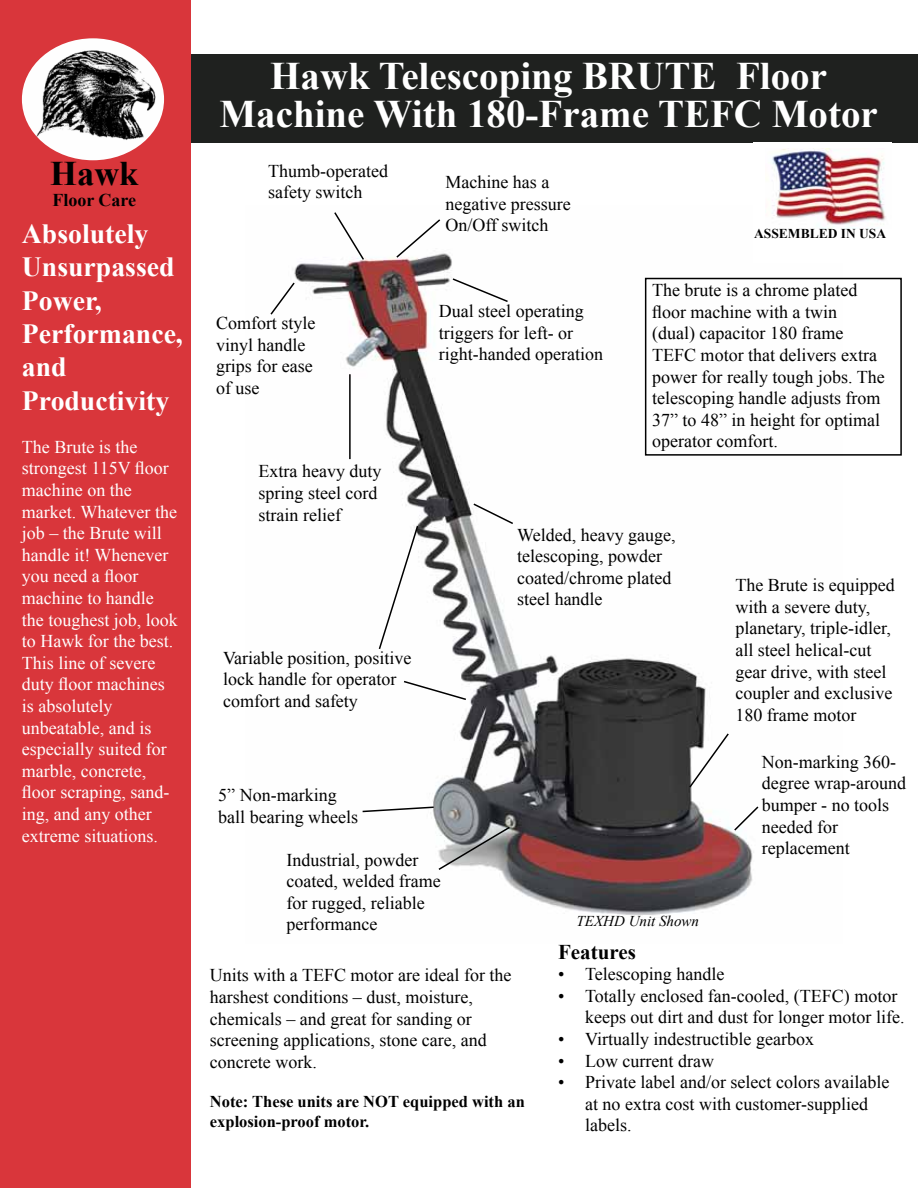
<style>
.page{position:relative;width:918px;height:1188px;background:#fff}
.page>*{position:absolute;margin:0;border:0;box-sizing:border-box;transform-origin:0 0}
.t1{font:700 39px/37.5px "Times New Roman";color:#fff;text-align:center}
.t2{font:700 34.5px "Times New Roman";color:#000}
.t3{font:700 27.75px/33.3px "Times New Roman";color:#fff}
.t4{font:700 21px "Times New Roman";color:#000}
.t5{font:18px/21.6px "Times New Roman";color:#000}
.t6{font:18px/21.6px "Times New Roman";color:#fff}
.t7{font:700 18px "Times New Roman";color:#000}
.t8{font:700 16.5px/19.8px "Times New Roman";color:#000}
.t9{font:italic 15px "Times New Roman";color:#000}
.t10{font:700 13.5px "Times New Roman";color:#000}
</style>
<div class="page">
<img style="left:294px;top:253px;width:548px;height:663px">
<div style="left:173px;top:54px;width:745px;height:89px;background:#1f211f"></div>
<div style="left:0;top:0;width:191px;height:1188px;background:#d9363b"></div>
<img style="left:22px;top:38px;width:142px;height:122px">
<svg style="left:270px;top:281px;width:26px;height:35px"></svg>
<svg style="left:395px;top:219px;width:47px;height:40px"></svg>
<svg style="left:472px;top:502px;width:43px;height:23px"></svg>
<svg style="left:402px;top:680px;width:66px;height:21px"></svg>
<svg style="left:437px;top:825px;width:74px;height:46px"></svg>
<hr style="left:349px;top:374px;width:2px;height:85px;background:#000">
<svg style="left:451px;top:277px;width:58px;height:26px"></svg>
<svg style="left:333px;top:212px;width:32px;height:49px"></svg>
<svg style="left:688px;top:732px;width:42px;height:57px"></svg>
<svg style="left:733px;top:805px;width:27px;height:27px"></svg>
<svg style="left:361px;top:806px;width:74px;height:7px"></svg>
<svg style="left:378px;top:524px;width:41px;height:127px"></svg>
<div style="left:645px;top:278px;width:257px;height:178px;border:2px solid #000"></div>
<div style="left:753px;top:143px;width:138px;height:120px;background:#fff"></div>
<img style="left:772px;top:149px;width:114px;height:79px">
<h2 class="t2" style="left:50px;top:149px;width:90px">Hawk</h2>
<p class="t7" style="left:53px;top:188px;width:85px">Floor Care</p>
<h3 class="t3" style="left:22px;top:217px;width:163px">Absolutely<br>Unsurpassed<br>Power,<br>Performance, and<br>Productivity</h3>
<p class="t6" style="left:22px;top:436px;width:158px">The Brute is the strongest 115V floor machine on the market. Whatever the job – the Brute will handle it! Whenever you need a floor machine to handle the toughest job, look to Hawk for the best.<br>This line of severe duty floor machines is absolutely unbeatable, and is especially suited for marble, concrete, floor scraping, sand&shy;ing, and any other extreme situations.</p>
<h1 class="t1" style="left:219px;top:56px;width:660px">Hawk Telescoping BRUTE Floor<br>Machine With 180-Frame TEFC Motor</h1>
<p class="t5" style="left:268px;top:160px;width:121px">Thumb-operated safety switch</p>
<p class="t5" style="left:216px;top:312px;width:101px">Comfort style vinyl handle grips for ease of use</p>
<p class="t5" style="left:259px;top:460px;width:124px">Extra heavy duty spring steel cord strain relief</p>
<p class="t5" style="left:223px;top:646px;width:190px">Variable position, positive lock handle for operator comfort and safety</p>
<p class="t5" style="left:446px;top:171px;width:127px">Machine has a negative pressure<br>On/Off switch</p>
<p class="t5" style="left:439px;top:300px;width:166px">Dual steel operating triggers for left- or right-handed operation</p>
<p class="t10" style="left:754px;top:225px;width:134px">ASSEMBLED IN USA</p>
<p class="t5" style="left:652px;top:279px;width:234px">The brute is a chrome plated floor machine with a twin<br>(dual) capacitor 180 frame<br>TEFC motor that delivers extra power for really tough jobs. The telescoping handle adjusts from<br>37” to 48” in height for optimal operator comfort.</p>
<p class="t5" style="left:517px;top:524px;width:160px">Welded, heavy gauge, telescoping, powder coated/chrome plated steel handle</p>
<p class="t5" style="left:735px;top:574px;width:161px">The Brute is equipped with a severe duty, planetary, triple-idler, all steel helical-cut gear drive, with steel coupler and exclusive<br>180 frame motor</p>
<p class="t5" style="left:218px;top:784px;width:141px">5” Non-marking ball bearing wheels</p>
<p class="t5" style="left:286px;top:848px;width:156px">Industrial, powder coated, welded frame for rugged, reliable performance</p>
<p class="t5" style="left:210px;top:964px;width:303px">Units with a TEFC motor are ideal for the harshest conditions – dust, moisture, chemicals – and great for sanding or screening applications, stone care, and concrete work.</p>
<p class="t8" style="left:210px;top:1092px;width:316px">Note: These units are NOT equipped with an explosion-proof motor.</p>
<p class="t9" style="left:577px;top:911px;width:124px">TEXHD Unit Shown</p>
<p class="t5" style="left:762px;top:751px;width:146px">Non-marking 360- degree wrap-around bumper - no tools needed for replacement</p>
<p class="t4" style="left:558px;top:937px;width:79px">Features</p>
<p class="t5" style="left:558px;top:963px;width:168px">• Telescoping handle</p>
<p class="t5" style="left:585px;top:985px;width:321px;text-indent:-27px">• Totally enclosed fan-cooled, (TEFC) motor keeps out dirt and dust for longer motor life.</p>
<p class="t5" style="left:558px;top:1028px;width:257px">• Virtually indestructible gearbox</p>
<p class="t5" style="left:558px;top:1050px;width:157px">• Low current draw</p>
<p class="t5" style="left:585px;top:1071px;width:306px;text-indent:-27px">• Private label and/or select colors available at no extra cost with customer-supplied labels.</p>
</div>
